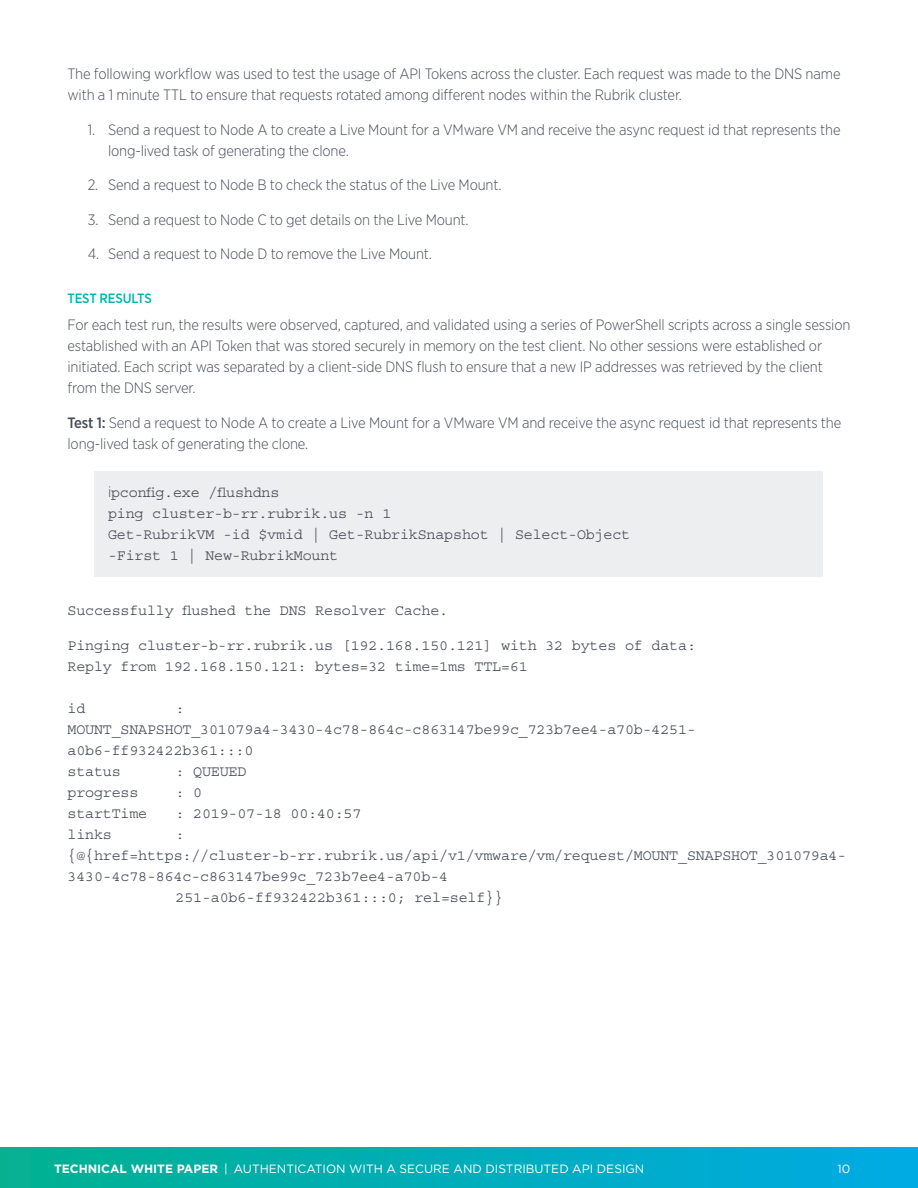
<style>
.page{position:relative;width:918px;height:1188px;background:#fff}
.page>*{position:absolute;margin:0;border:0;box-sizing:border-box;transform-origin:0 0}
.TechMkt_body_copy{font:300 15px/21px "Gotham Narrow";letter-spacing:-.01em;color:#464b54}
.TechMkt_body_copy-2{font:15px/21px "Courier";letter-spacing:-.01em;color:#464b54}
.TechMkt_Code_Shaded{font:15px/21px "Courier";letter-spacing:-.01em;color:#464b54}
.TechMkt_h3{font:500 13.5px "Gotham Narrow";letter-spacing:-.01em;color:#00b5ae}
.t1{font:12px "Gotham";color:#fff}
.s1{font-weight:500}
.s2{font-family:"Gotham Narrow";font-weight:300}
.s3{font-weight:700}
</style>
<div class="page">
<div style="left:0;top:1148px;width:918px;height:40px;background:linear-gradient(to right,#01b190,#00aae4)"></div>
<div style="left:94px;top:471px;width:730px;height:43px;background:#eceeef"></div>
<div style="left:94px;top:514px;width:730px;height:63px;background:#eceeef"></div>
<p class="TechMkt_body_copy" style="left:68px;top:63px;width:775px">The following workflow was used to test the usage of API Tokens across the cluster. Each request was made to the DNS name with a 1 minute TTL to ensure that requests rotated among different nodes within the Rubrik cluster.</p>
<p class="TechMkt_body_copy" style="left:108px;top:119px;width:734px;text-indent:-20px">1. Send a request to Node A to create a Live Mount for a VMware VM and receive the async request id that represents the long-lived task of generating the clone.</p>
<p class="TechMkt_body_copy" style="left:88px;top:174px;width:415px">2. Send a request to Node B to check the status of the Live Mount.</p>
<p class="TechMkt_body_copy" style="left:88px;top:209px;width:382px">3. Send a request to Node C to get details on the Live Mount.</p>
<p class="TechMkt_body_copy" style="left:88px;top:243px;width:346px">4. Send a request to Node D to remove the Live Mount.</p>
<p class="TechMkt_h3" style="left:68px;top:289px;width:86px">TEST RESULTS</p>
<p class="TechMkt_body_copy" style="left:68px;top:314px;width:784px">For each test run, the results were observed, captured, and validated using a series of PowerShell scripts across a single session established with an API Token that was stored securely in memory on the test client. No other sessions were established or initiated. Each script was separated by a client-side DNS flush to ensure that a new IP addresses was retrieved by the client from the DNS server.</p>
<p class="TechMkt_body_copy" style="left:68px;top:412px;width:775px"><span class="s1">Test 1:</span> Send a request to Node A to create a Live Mount for a VMware VM and receive the async request id that represents the long-lived task of generating the clone.</p>
<p class="TechMkt_Code_Shaded" style="left:108px;top:482px;width:173px"><span class="s2">i</span>pconfig.exe /flushdns</p>
<p class="TechMkt_Code_Shaded" style="left:108px;top:503px;width:285px">ping cluster-b-rr.rubrik.us -n 1</p>
<p class="TechMkt_Code_Shaded" style="left:108px;top:524px;width:524px">Get-RubrikVM -id $vmid | Get-RubrikSnapshot | Select-Object -First 1 | New-RubrikMount</p>
<p class="TechMkt_body_copy-2" style="left:68px;top:601px;width:382px">Successfully flushed the DNS Resolver Cache.</p>
<p class="TechMkt_body_copy-2" style="left:68px;top:635px;width:630px">Pinging cluster-b-rr.rubrik.us [192.168.150.121] with 32 bytes of data:</p>
<p class="TechMkt_body_copy-2" style="left:68px;top:656px;width:462px">Reply from 192.168.150.121: bytes=32 time=1ms TTL=61</p>
<p class="TechMkt_body_copy-2" style="left:68px;top:698px;width:19px">id</p>
<p class="TechMkt_body_copy-2" style="left:68px;top:698px;width:630px;text-indent:108px">:<br>MOUNT_SNAPSHOT_301079a4-3430-4c78-864c-c863147be99c_723b7ee4-a70b-4251- a0b6-ff932422b361:::0</p>
<p class="TechMkt_body_copy-2" style="left:68px;top:761px;width:55px">status</p>
<p class="TechMkt_body_copy-2" style="left:176px;top:761px;width:72px">: QUEUED</p>
<p class="TechMkt_body_copy-2" style="left:68px;top:782px;width:72px">progress</p>
<p class="TechMkt_body_copy-2" style="left:176px;top:782px;width:28px">: 0</p>
<p class="TechMkt_body_copy-2" style="left:68px;top:803px;width:81px">startTime</p>
<p class="TechMkt_body_copy-2" style="left:176px;top:803px;width:187px">: 2019-07-18 00:40:57</p>
<p class="TechMkt_body_copy-2" style="left:68px;top:824px;width:46px">links</p>
<p class="TechMkt_body_copy-2" style="left:68px;top:824px;width:780px;text-indent:108px">: {@{href=https://cluster-b-rr.rubrik.us/api/v1/vmware/vm/request/MOUNT_SNAPSHOT_301079a4-<br>3430-4c78-864c-c863147be99c_723b7ee4-a70b-4</p>
<p class="TechMkt_body_copy-2" style="left:176px;top:887px;width:329px">251-a0b6-ff932422b361:::0; rel=self}}</p>
<p class="t1" style="left:54px;top:1161px;width:592px"><span class="s3">TECHNICAL WHITE PAPER</span> | AUTHENTICATION WITH A SECURE AND DISTRIBUTED API DESIGN</p>
<p class="t1" style="left:838px;top:1161px;width:14px">10</p>
</div>
